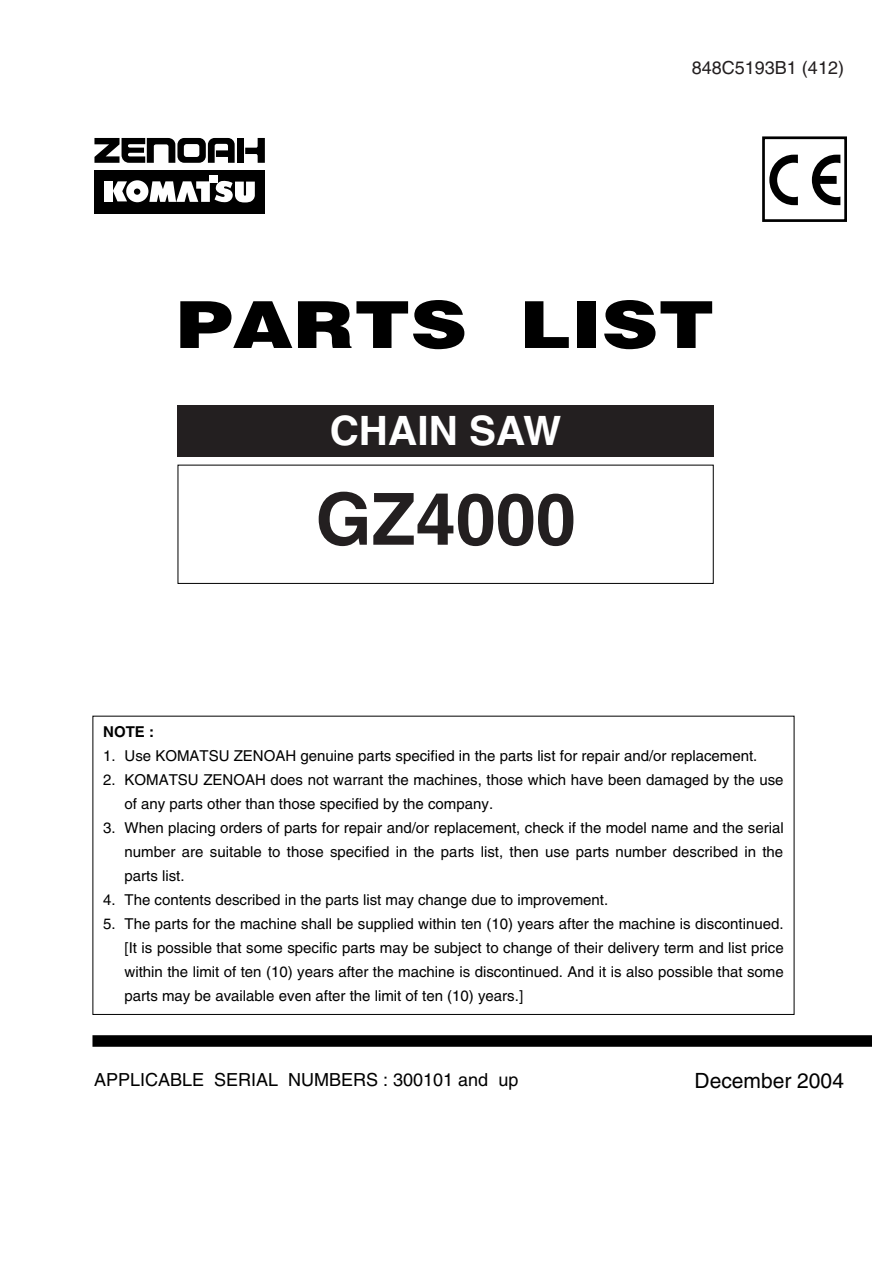
<style>
.page{position:relative;width:893px;height:1263px;background:#fff}
.page>*{position:absolute;margin:0;border:0;box-sizing:border-box;transform-origin:0 0}
.t1{font:700 72px "Helvetica";color:#231f20}
.t2{font:700 40.5px "Helvetica";color:#fff}
.t3{font:21px "Helvetica";color:#000}
.t4{font:18px "Helvetica";color:#000}
.t5{font:18px "Helvetica";color:#231f20}
.t6{font:15px/24px "Helvetica";color:#000;text-align:justify}
.t7{font:700 15px "Helvetica";color:#000}
</style>
<div class="page">
<div style="left:177px;top:465px;width:536px;height:119px;border:1px solid #000"></div>
<div style="left:177px;top:138px;width:29px;height:25px;background:#000;border-radius:7px"></div>
<svg style="left:94px;top:138px;width:81px;height:25px"></svg>
<div style="left:237px;top:138px;width:6px;height:25px;background:#000"></div>
<svg style="left:245px;top:138px;width:20px;height:25px"></svg>
<div style="left:94px;top:170px;width:171px;height:43px;background:#000"></div>
<div style="left:104px;top:181px;width:9px;height:21px;background:#fff"></div>
<svg style="left:113px;top:181px;width:14px;height:20px"></svg>
<div style="left:126px;top:180px;width:22px;height:22px;background:#fff;border-radius:50%"></div>
<svg style="left:134px;top:189px;width:6px;height:6px"></svg>
<div style="left:210px;top:175px;width:8px;height:8px;background:#fff"></div>
<div style="left:184px;top:144px;width:15px;height:13px;background:#fff;border-radius:3px"></div>
<svg style="left:208px;top:138px;width:27px;height:25px"></svg>
<svg style="left:149px;top:180px;width:106px;height:23px"></svg>
<svg style="left:180px;top:301px;width:112px;height:47px"></svg>
<svg style="left:298px;top:300px;width:166px;height:49px"></svg>
<svg style="left:525px;top:301px;width:43px;height:47px"></svg>
<div style="left:577px;top:301px;width:18px;height:47px;background:#000"></div>
<svg style="left:604px;top:300px;width:108px;height:49px"></svg>
<div style="left:177px;top:405px;width:536px;height:51px;background:#231f20"></div>
<div style="left:92px;top:1035px;width:780px;height:12px;background:#000"></div>
<div style="left:762px;top:136px;width:85px;height:86px;border:3px solid #000"></div>
<svg style="left:769px;top:155px;width:28px;height:50px"></svg>
<svg style="left:811px;top:155px;width:29px;height:50px"></svg>
<p class="t5" style="left:692px;top:61px;width:154px">848C5193B1 (412)</p>
<h2 class="t2" style="left:330px;top:416px;width:233px">CHAIN SAW</h2>
<h1 class="t1" style="left:315px;top:493px;width:262px">GZ4000</h1>
<p class="t7" style="left:103px;top:726px;width:52px">NOTE :</p>
<p class="t6" style="left:103px;top:745px;width:655px">1. Use KOMATSU ZENOAH genuine parts specified in the parts list for repair and/or replacement.</p>
<p class="t6" style="left:124px;top:769px;width:660px;text-indent:-21px">2. KOMATSU ZENOAH does not warrant the machines, those which have been damaged by the use of any parts other than those specified by the company.</p>
<p class="t6" style="left:124px;top:817px;width:660px;text-indent:-21px">3. When placing orders of parts for repair and/or replacement, check if the model name and the serial number are suitable to those specified in the parts list, then use parts number described in the parts list.</p>
<p class="t6" style="left:103px;top:889px;width:506px">4. The contents described in the parts list may change due to improvement.</p>
<p class="t6" style="left:124px;top:913px;width:660px;text-indent:-21px">5. The parts for the machine shall be supplied within ten (10) years after the machine is discontinued. [It is possible that some specific parts may be subject to change of their delivery term and list price within the limit of ten (10) years after the machine is discontinued. And it is also possible that some parts may be available even after the limit of ten (10) years.]</p>
<p class="t4" style="left:94px;top:1073px;width:426px">APPLICABLE SERIAL NUMBERS : 300101 and up</p>
<h3 class="t3" style="left:694px;top:1073px;width:151px">December 2004</h3>
</div>
